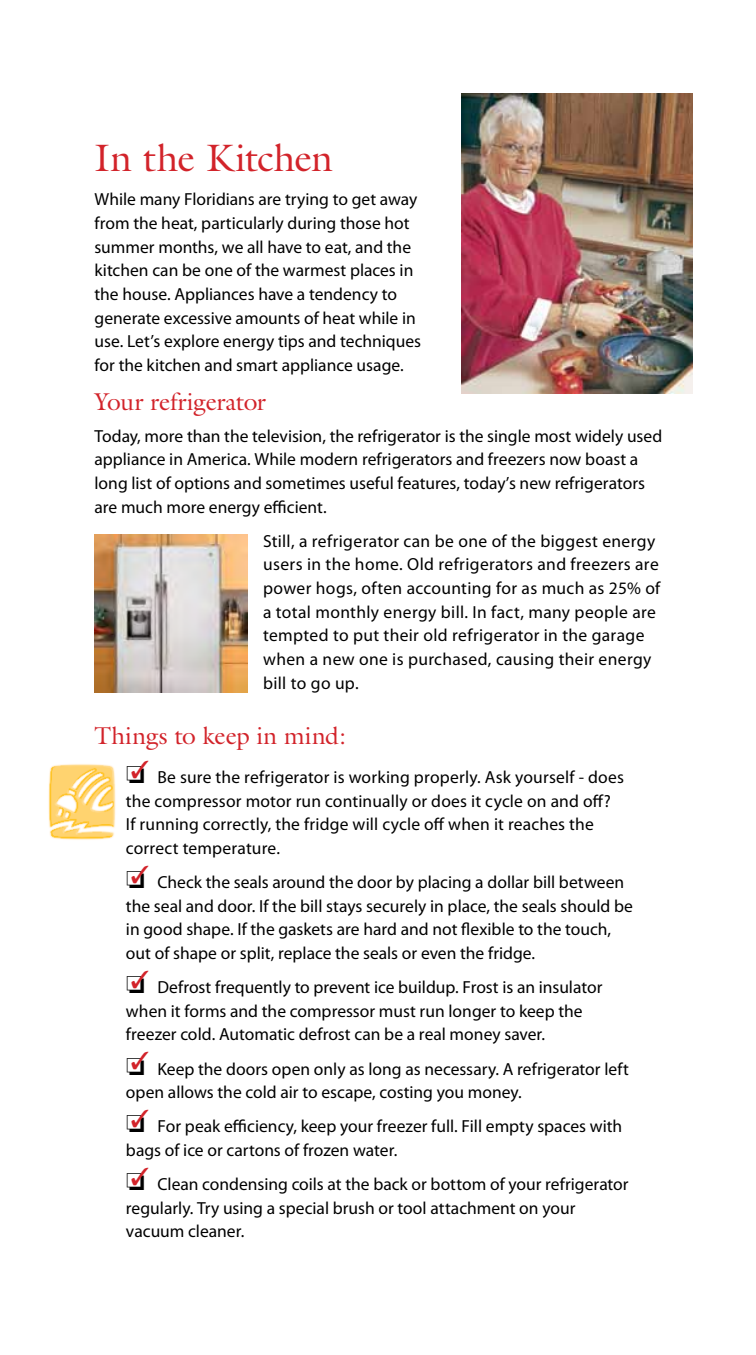
<style>
.page{position:relative;width:756px;height:1355px;background:#fff}
.page>*{position:absolute;margin:0;border:0;box-sizing:border-box;transform-origin:0 0}
.t1{font:38.5px "Galliard";letter-spacing:-.015em;color:#d2232a}
.t2{font:24.5px "Galliard";letter-spacing:-.01em;color:#d2232a}
.t3{font:17.5px/23.6px "Myriad Pro";color:#000}
.t4{font:17.5px/23.6px "Myriad Pro";letter-spacing:.02em;color:#000}
</style>
<div class="page">
<img style="left:48px;top:764px;width:68px;height:76px">
<img style="left:461px;top:94px;width:232px;height:299px">
<img style="left:94px;top:534px;width:153px;height:158px">
<h1 class="t1" style="left:94px;top:134px;width:240px">In the Kitchen</h1>
<p class="t3" style="left:94px;top:188px;width:328px">While many Floridians are trying to get away from the heat, particularly during those hot summer months, we all have to eat, and the kitchen can be one of the warmest places in the house. Appliances have a tendency to generate excessive amounts of heat while in use. Let’s explore energy tips and techniques for the kitchen and smart appliance usage.</p>
<h2 class="t2" style="left:94px;top:386px;width:173px">Your refrigerator</h2>
<p class="t3" style="left:94px;top:424px;width:569px">Today, more than the television, the refrigerator is the single most widely used appliance in America. While modern refrigerators and freezers now boast a long list of options and sometimes useful features, today’s new refrigerators are much more energy efficient.</p>
<p class="t4" style="left:263px;top:529px;width:399px">Still, a refrigerator can be one of the biggest energy users in the home. Old refrigerators and freezers are power hogs, often accounting for as much as 25% of a total monthly energy bill. In fact, many people are tempted to put their old refrigerator in the garage when a new one is purchased, causing their energy bill to go up.</p>
<h2 class="t2" style="left:94px;top:720px;width:253px">Things to keep in mind:</h2>
<p class="t3" style="left:126px;top:766px;width:500px">□<sup>✓</sup> Be sure the refrigerator is working properly. Ask yourself - does the compressor motor run continually or does it cycle on and off?<br>If running correctly, the fridge will cycle off when it reaches the correct temperature.</p>
<p class="t3" style="left:126px;top:871px;width:509px">□<sup>✓</sup> Check the seals around the door by placing a dollar bill between the seal and door. If the bill stays securely in place, the seals should be in good shape. If the gaskets are hard and not flexible to the touch, out of shape or split, replace the seals or even the fridge.</p>
<p class="t3" style="left:126px;top:976px;width:478px">□<sup>✓</sup> Defrost frequently to prevent ice buildup. Frost is an insulator when it forms and the compressor must run longer to keep the freezer cold. Automatic defrost can be a real money saver.</p>
<p class="t3" style="left:126px;top:1057px;width:504px">□<sup>✓</sup> Keep the doors open only as long as necessary. A refrigerator left open allows the cold air to escape, costing you money.</p>
<p class="t3" style="left:126px;top:1115px;width:498px">□<sup>✓</sup> For peak efficiency, keep your freezer full. Fill empty spaces with bags of ice or cartons of frozen water.</p>
<p class="t3" style="left:126px;top:1172px;width:504px">□<sup>✓</sup> Clean condensing coils at the back or bottom of your refrigerator regularly. Try using a special brush or tool attachment on your vacuum cleaner.</p>
</div>
